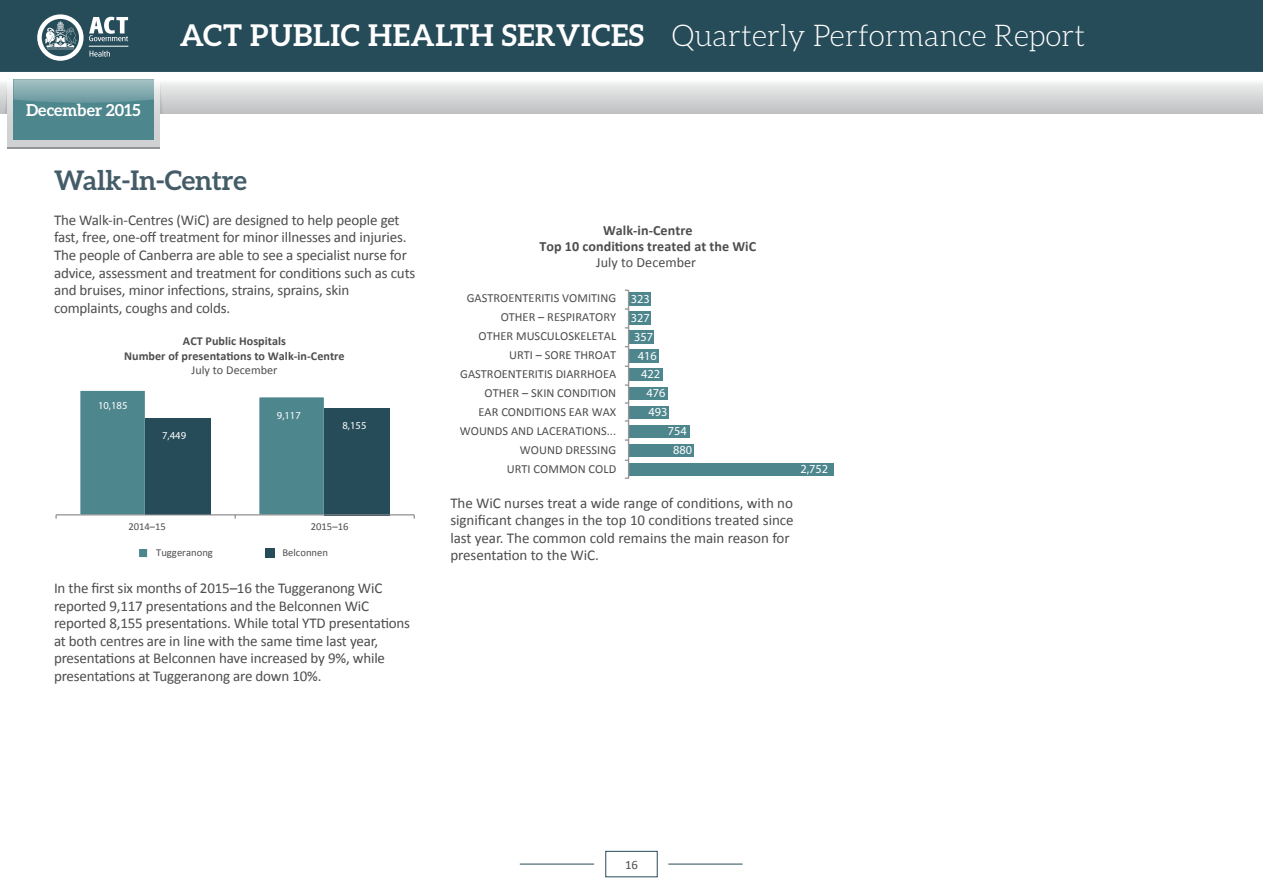
<style>
.page{position:relative;width:1263px;height:893px;background:#fff}
.page>*{position:absolute;margin:0;border:0;box-sizing:border-box;transform-origin:0 0}
.t1{font:300 30px "Aleo";color:#fff}
.t2{font:700 27px "Aleo";color:#435c67}
.t3{font:700 16.5px "Aleo";color:#fff}
.t4{font:15px/17.5px "Calibri";letter-spacing:-.01em;color:#4d4d4f}
.t5{font:700 14.1px/15.9px "Calibri";letter-spacing:.005em;color:#4d4d4f;text-align:center}
.t6{font:14.1px "Calibri";letter-spacing:.005em;color:#4d4d4f}
.t7{font:12.75px "Calibri";color:#4d4d4f}
.t8{font:12.3px/18.9px "Calibri";letter-spacing:.005em;color:#4d4d4f;text-align:center}
.t9{font:700 12.3px/18.9px "Calibri";color:#fff;text-align:center}
.t10{font:700 12.15px/14.5px "Calibri";letter-spacing:.005em;color:#4d4d4f;text-align:center}
.t11{font:12.15px "Calibri";letter-spacing:.005em;color:#4d4d4f}
.t12{font:10.65px "Calibri";letter-spacing:.005em;color:#4d4d4f}
.t13{font:700 10.65px "Calibri";color:#fff}
.s1{font-weight:700}
</style>
<div class="page">
<svg style="left:1079px;top:82px;width:184px;height:32px;background:#d5d7d8"></svg>
<svg style="left:0;top:82px;width:1079px;height:32px;background:#d5d7d8"></svg>
<div style="left:8px;top:79px;width:152px;height:69px;background:#d0d1d3"></div>
<svg style="left:13px;top:139px;width:141px;height:1px"></svg>
<div style="left:13px;top:79px;width:141px;height:60px;background:#4e868e"></div>
<svg style="left:5px;top:79px;width:158px;height:35px"></svg>
<div style="left:0;top:0;width:1263px;height:72px;background:#264b59"></div>
<svg style="left:37px;top:14px;width:91px;height:47px"></svg>
<div style="left:605px;top:851px;width:52px;height:26px;border:1px solid #264b59"></div>
<hr style="left:520px;top:864px;width:74px;height:1px;background:#264b59">
<hr style="left:668px;top:864px;width:74px;height:1px;background:#264b59">
<div style="left:80px;top:390px;width:66px;height:125px;background:#4e868e"></div>
<div style="left:79px;top:389px;width:67px;height:127px;border:2px solid #fff"></div>
<div style="left:259px;top:397px;width:66px;height:118px;background:#4e868e"></div>
<div style="left:258px;top:396px;width:67px;height:120px;border:2px solid #fff"></div>
<div style="left:146px;top:418px;width:65px;height:97px;background:#264b59"></div>
<div style="left:325px;top:408px;width:65px;height:107px;background:#264b59"></div>
<hr style="left:56px;top:514px;width:358px;height:1px;background:#868686">
<div style="left:138px;top:548px;width:10px;height:10px;background:#4e868e"></div>
<div style="left:138px;top:547px;width:11px;height:12px;border:2px solid #fff"></div>
<div style="left:265px;top:548px;width:9px;height:10px;background:#264b59"></div>
<div style="left:629px;top:463px;width:204px;height:12px;background:#4e868e"></div>
<div style="left:629px;top:444px;width:65px;height:12px;background:#4e868e"></div>
<div style="left:629px;top:425px;width:60px;height:13px;background:#4e868e"></div>
<div style="left:629px;top:406px;width:40px;height:13px;background:#4e868e"></div>
<div style="left:629px;top:388px;width:39px;height:12px;background:#4e868e"></div>
<div style="left:629px;top:369px;width:33px;height:12px;background:#4e868e"></div>
<div style="left:629px;top:349px;width:29px;height:13px;background:#4e868e"></div>
<div style="left:629px;top:330px;width:25px;height:14px;background:#4e868e"></div>
<div style="left:629px;top:312px;width:22px;height:13px;background:#4e868e"></div>
<div style="left:629px;top:293px;width:22px;height:13px;background:#4e868e"></div>
<hr style="left:628px;top:290px;width:1px;height:188px;background:#979797">
<p class="t3" style="left:26px;top:101px;width:116px">December 2015</p>
<h1 class="t1" style="left:180px;top:19px;width:907px"><span class="s1">ACT PUBLIC HEALTH SERVICES</span> Quarterly Performance Report</h1>
<h2 class="t2" style="left:54px;top:165px;width:195px">Walk-In-Centre</h2>
<p class="t4" style="left:54px;top:211px;width:363px">The Walk-in-Centres (WiC) are designed to help people get fast, free, one-off treatment for minor illnesses and injuries.<br>The people of Canberra are able to see a specialist nurse for advice, assessment and treatment for conditions such as cuts and bruises, minor infections, strains, sprains, skin complaints, coughs and colds.</p>
<p class="t10" style="left:124px;top:334px;width:222px">ACT Public Hospitals<br>Number of presentations to Walk-in-Centre</p>
<p class="t11" style="left:191px;top:363px;width:87px">July to December</p>
<p class="t13" style="left:98px;top:399px;width:31px">10,185</p>
<p class="t13" style="left:162px;top:429px;width:25px">7,449</p>
<p class="t13" style="left:277px;top:408px;width:25px">9,117</p>
<p class="t13" style="left:342px;top:418px;width:25px">8,155</p>
<p class="t12" style="left:128px;top:520px;width:39px">2014–15</p>
<p class="t12" style="left:311px;top:520px;width:39px">2015–16</p>
<p class="t12" style="left:156px;top:546px;width:58px">Tuggeranong</p>
<p class="t12" style="left:282px;top:546px;width:47px">Belconnen</p>
<p class="t4" style="left:54px;top:579px;width:358px">In the first six months of 2015–16 the Tuggeranong WiC reported 9,117 presentations and the Belconnen WiC reported 8,155 presentations. While total YTD presentations at both centres are in line with the same time last year, presentations at Belconnen have increased by 9%, while presentations at Tuggeranong are down 10%.</p>
<p class="t5" style="left:539px;top:222px;width:218px">Walk-in-Centre<br>Top 10 conditions treated at the WiC</p>
<p class="t6" style="left:596px;top:253px;width:101px">July to December</p>
<p class="t9" style="left:631px;top:289px;width:20px">323</p>
<p class="t9" style="left:631px;top:308px;width:20px">327</p>
<p class="t9" style="left:634px;top:327px;width:20px">357</p>
<p class="t9" style="left:638px;top:346px;width:20px">416</p>
<p class="t9" style="left:641px;top:365px;width:20px">422</p>
<p class="t9" style="left:647px;top:383px;width:20px">476</p>
<p class="t9" style="left:648px;top:402px;width:20px">493</p>
<p class="t9" style="left:668px;top:421px;width:26px">754<br>880</p>
<p class="t8" style="left:507px;top:459px;width:111px">URTI COMMON COLD</p>
<p class="t9" style="left:800px;top:459px;width:29px">2,752</p>
<p class="t8" style="left:467px;top:289px;width:151px">GASTROENTERITIS VOMITING</p>
<p class="t8" style="left:501px;top:308px;width:117px">OTHER – RESPIRATORY</p>
<p class="t8" style="left:478px;top:327px;width:139px">OTHER MUSCULOSKELETAL</p>
<p class="t8" style="left:509px;top:346px;width:109px">URTI – SORE THROAT</p>
<p class="t8" style="left:460px;top:365px;width:158px">GASTROENTERITIS DIARRHOEA</p>
<p class="t8" style="left:478px;top:384px;width:139px">OTHER – SKIN CONDITION<br>EAR CONDITIONS EAR WAX</p>
<p class="t8" style="left:460px;top:421px;width:158px">WOUNDS AND LACERATIONS...</p>
<p class="t8" style="left:520px;top:440px;width:98px">WOUND DRESSING</p>
<p class="t4" style="left:450px;top:494px;width:345px">The WiC nurses treat a wide range of conditions, with no significant changes in the top 10 conditions treated since last year. The common cold remains the main reason for presentation to the WiC.</p>
<p class="t7" style="left:625px;top:856px;width:14px">16</p>
</div>
